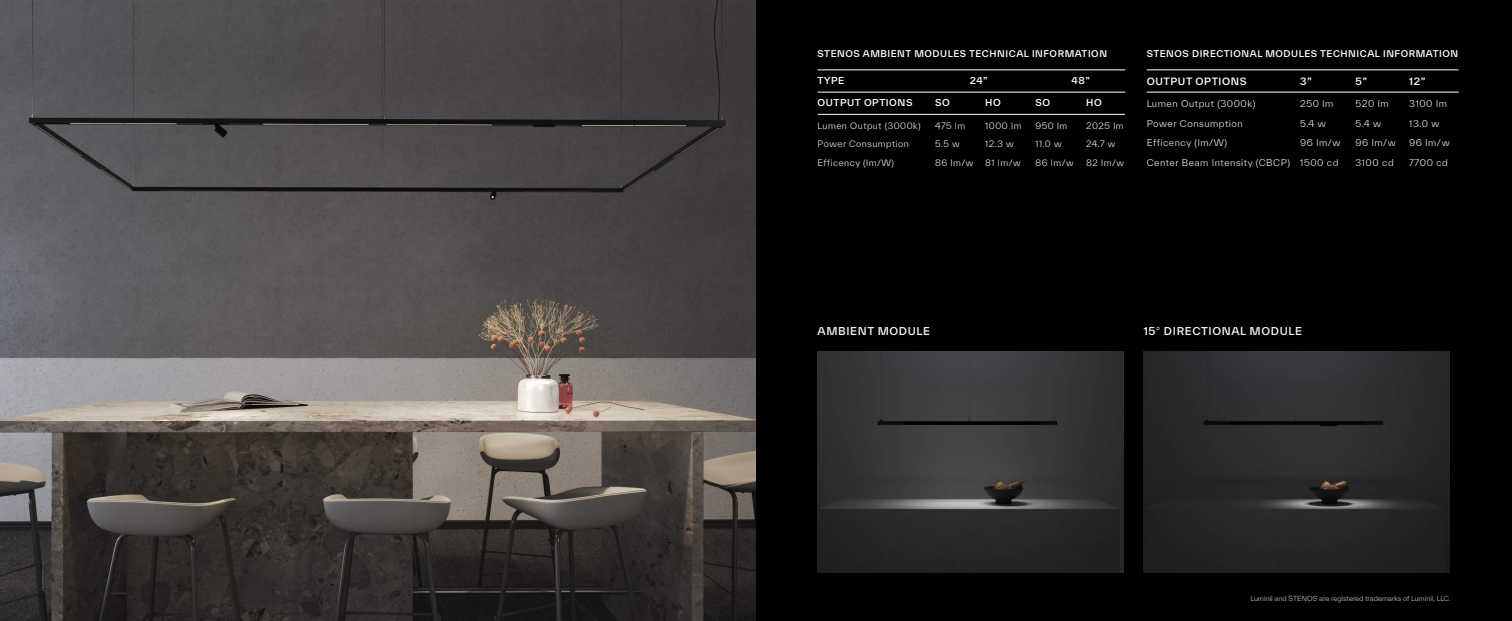
<style>
.page{position:relative;width:1512px;height:621px;background:#000}
.page>*{position:absolute;margin:0;border:0;box-sizing:border-box;transform-origin:0 0}
.t1{font:500 10.5px "TWK Everett";letter-spacing:.06em;color:#f1f0f2}
.t2{font:500 9.75px "TWK Everett";letter-spacing:.06em;color:#fff}
.t3{font:500 9.23px "TWK Everett";letter-spacing:.06em;color:#fff}
.t4{font:300 9px/19.5px "TWK Everett";letter-spacing:.06em;color:#fff}
.t5{font:500 9px "TWK Everett";letter-spacing:.06em;color:#fff}
.t6{font:300 8.55px/18.5px "TWK Everett";letter-spacing:.06em;color:#fff}
.t7{font:300 6.75px "TWK Everett";color:#d9d5ca}
.s1{font-weight:300}
</style>
<div class="page">
<img style="left:0;top:0;width:756px;height:621px">
<hr style="left:1147px;top:92px;width:312px;height:1px;background:#fff">
<hr style="left:1147px;top:69px;width:312px;height:1px;background:#fff">
<img style="left:1144px;top:351px;width:306px;height:222px">
<img style="left:818px;top:351px;width:306px;height:222px">
<hr style="left:818px;top:92px;width:307px;height:1px;background:#fff">
<hr style="left:818px;top:114px;width:307px;height:1px;background:#fff">
<hr style="left:818px;top:70px;width:307px;height:1px;background:#fff">
<p class="t5" style="left:818px;top:47px;width:291px">STENOS AMBIENT MODULES TECHNICAL INFORMATION</p>
<p class="t5" style="left:1147px;top:47px;width:313px">STENOS DIRECTIONAL MODULES TECHNICAL INFORMATION</p>
<p class="t3" style="left:818px;top:74px;width:28px">TYPE</p>
<p class="t3" style="left:818px;top:96px;width:96px">OUTPUT OPTIONS</p>
<p class="t3" style="left:970px;top:74px;width:19px">24”</p>
<p class="t3" style="left:1071px;top:74px;width:20px">48”</p>
<p class="t3" style="left:935px;top:96px;width:16px">SO</p>
<p class="t3" style="left:985px;top:96px;width:17px">HO</p>
<p class="t3" style="left:1035px;top:96px;width:16px">SO</p>
<p class="t3" style="left:1086px;top:96px;width:17px">HO</p>
<p class="t6" style="left:818px;top:116px;width:105px">Lumen Output (3000k)<br>Power Consumption<br>Efficency (lm/W)</p>
<p class="t6" style="left:935px;top:116px;width:40px">475 lm<br>5.5 w<br>86 lm/w</p>
<p class="t6" style="left:985px;top:116px;width:38px">1000 lm<br>12.3 w<br>81 lm/w</p>
<p class="t6" style="left:1035px;top:116px;width:40px">950 lm<br>11.0 w<br>86 lm/w</p>
<p class="t6" style="left:1086px;top:116px;width:39px">2025 lm<br>24.7 w<br>82 lm/w</p>
<p class="t2" style="left:1147px;top:74px;width:101px">OUTPUT OPTIONS</p>
<p class="t2" style="left:1300px;top:74px;width:13px">3”</p>
<p class="t2" style="left:1356px;top:74px;width:13px">5”</p>
<p class="t2" style="left:1409px;top:74px;width:18px">12”</p>
<p class="t4" style="left:1147px;top:94px;width:145px">Lumen Output (3000k)<br>Power Consumption<br>Efficency (lm/W)<br>Center Beam Intensity (CBCP)</p>
<p class="t4" style="left:1300px;top:94px;width:42px">250 lm<br>5.4 w<br>96 lm/w<br>1500 cd</p>
<p class="t4" style="left:1356px;top:94px;width:42px">520 lm<br>5.4 w<br>96 lm/w<br>3100 cd</p>
<p class="t4" style="left:1409px;top:94px;width:42px">3100 lm<br>13.0 w<br>96 lm/w<br>7700 cd</p>
<p class="t1" style="left:818px;top:324px;width:114px">AMBIENT MODULE</p>
<p class="t1" style="left:1144px;top:324px;width:160px">15<span class="s1">°</span> DIRECTIONAL MODULE</p>
<p class="t7" style="left:1250px;top:594px;width:202px">Luminii and STENOS are registered trademarks of Luminii, LLC.</p>
</div>
